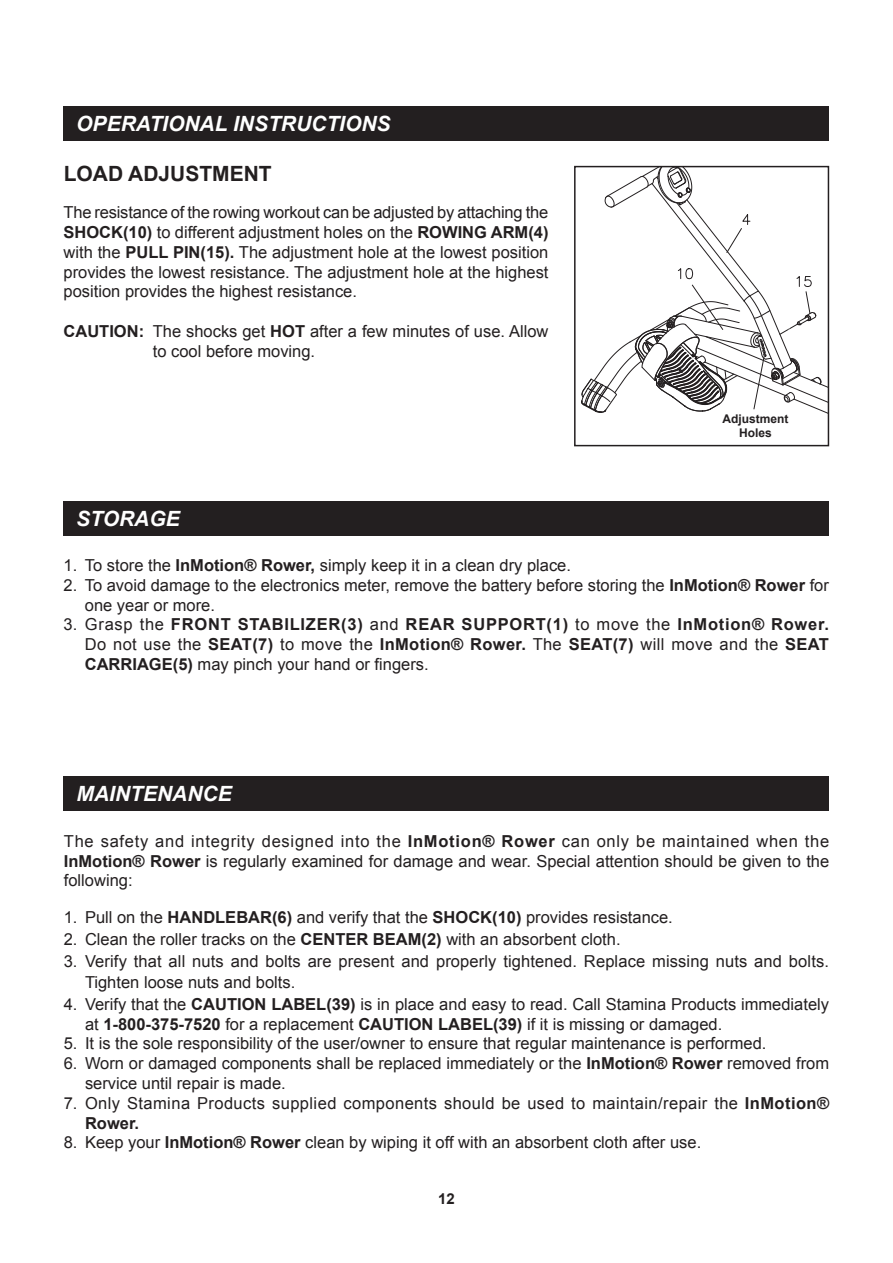
<style>
.page{position:relative;width:893px;height:1263px;background:#fff}
.page>*{position:absolute;margin:0;border:0;box-sizing:border-box;transform-origin:0 0}
.t1{font:italic 700 21px "Arial";color:#fff}
.t2{font:700 21px "Arial";color:#231f20}
.t3{font:16.5px/19.8px "Arial";color:#231f20}
.t4{font:700 16.5px/19.8px "Arial";letter-spacing:.045em;color:#231f20;text-align:justify}
.t5{font:16.5px/19.8px "Arial";letter-spacing:.025em;color:#231f20}
.t6{font:700 15px "Arial";color:#231f20}
.t7{font:700 12px/14.4px "Arial";color:#231f20;text-align:center}
.s1{font-weight:700}
.s2{font-weight:400}
</style>
<div class="page">
<svg style="left:581px;top:169px;width:245px;height:244px"></svg>
<div style="left:574px;top:166px;width:255px;height:280px;border:2px solid #231f20"></div>
<div style="left:64px;top:106px;width:765px;height:34px;background:#231f20"></div>
<div style="left:64px;top:776px;width:765px;height:34px;background:#231f20"></div>
<div style="left:64px;top:501px;width:765px;height:34px;background:#231f20"></div>
<p class="t1" style="left:76px;top:109px;width:316px">OPERATIONAL INSTRUCTIONS</p>
<p class="t2" style="left:64px;top:160px;width:210px">LOAD ADJUSTMENT</p>
<p class="t3" style="left:64px;top:203px;width:486px;text-align:justify">The resistance of the rowing workout can be adjusted by attaching the <span class="s1">SHOCK(10)</span> to different adjustment holes on the <span class="s1">ROWING ARM(4) </span>with the <span class="s1">PULL PIN(15).</span> The adjustment hole at the lowest position provides the lowest resistance. The adjustment hole at the highest position provides the highest resistance.</p>
<p class="t3" style="left:153px;top:322px;width:397px;text-indent:-89px"><span class="s1">CAUTION:</span> The shocks get <span class="s1">HOT</span> after a few minutes of use. Allow to cool before moving.</p>
<p class="t1" style="left:76px;top:505px;width:105px">STORAGE</p>
<p class="t7" style="left:722px;top:412px;width:68px">Adjustment<br>Holes</p>
<p class="t3" style="left:64px;top:555px;width:509px">1. To store the <span class="s1">InMotion® Rower,</span> simply keep it in a clean dry place.</p>
<p class="t3" style="left:85px;top:575px;width:746px;text-indent:-21px">2. To avoid damage to the electronics meter, remove the battery before storing the <span class="s1">InMotion® Rower</span> for one year or more.</p>
<p class="t4" style="left:85px;top:615px;width:746px;text-indent:-21px"><span class="s2">3. Grasp the</span> FRONT STABILIZER(3) <span class="s2">and</span> REAR SUPPORT(1) <span class="s2">to move the</span> InMotion® Rower.<br><span class="s2">Do not use the</span> SEAT(7) <span class="s2">to move the</span> InMotion® Rower. <span class="s2">The</span> SEAT(7) <span class="s2">will move and the</span> SEAT CARRIAGE(5) <span class="s2">may pinch your hand or fingers.</span></p>
<p class="t1" style="left:77px;top:779px;width:157px">MAINTENANCE</p>
<p class="t3" style="left:64px;top:831px;width:767px;text-align:justify">The safety and integrity designed into the <span class="s1">InMotion® Rower</span> can only be maintained when the <span class="s1">InMotion® Rower</span> is regularly examined for damage and wear. Special attention should be given to the following:</p>
<p class="t3" style="left:64px;top:908px;width:611px">1. Pull on the <span class="s1">HANDLEBAR(6)</span> and verify that the <span class="s1">SHOCK(10)</span> provides resistance.</p>
<p class="t3" style="left:64px;top:929px;width:558px">2. Clean the roller tracks on the <span class="s1">CENTER BEAM(2)</span> with an absorbent cloth.</p>
<p class="t3" style="left:85px;top:950px;width:745px;line-height:21.6px;text-indent:-21px">3. Verify that all nuts and bolts are present and properly tightened. Replace missing nuts and bolts.<br>Tighten loose nuts and bolts.</p>
<p class="t3" style="left:85px;top:994px;width:746px;text-indent:-21px">4. Verify that the <span class="s1">CAUTION LABEL(39)</span> is in place and easy to read. Call Stamina Products immediately at <span class="s1">1-800-375-7520</span> for a replacement <span class="s1">CAUTION LABEL(39)</span> if it is missing or damaged.</p>
<p class="t3" style="left:64px;top:1034px;width:704px">5. It is the sole responsibility of the user/owner to ensure that regular maintenance is performed.</p>
<p class="t3" style="left:85px;top:1054px;width:746px;text-indent:-21px">6. Worn or damaged components shall be replaced immediately or the <span class="s1">InMotion® Rower</span> removed from service until repair is made.</p>
<p class="t5" style="left:85px;top:1093px;width:746px;text-indent:-21px">7. Only Stamina Products supplied components should be used to maintain/repair the <span class="s1">InMotion®<br>Rower.</span></p>
<p class="t3" style="left:64px;top:1133px;width:639px">8. Keep your <span class="s1">InMotion® Rower</span> clean by wiping it off with an absorbent cloth after use.</p>
<p class="t6" style="left:438px;top:1188px;width:18px">12</p>
</div>
